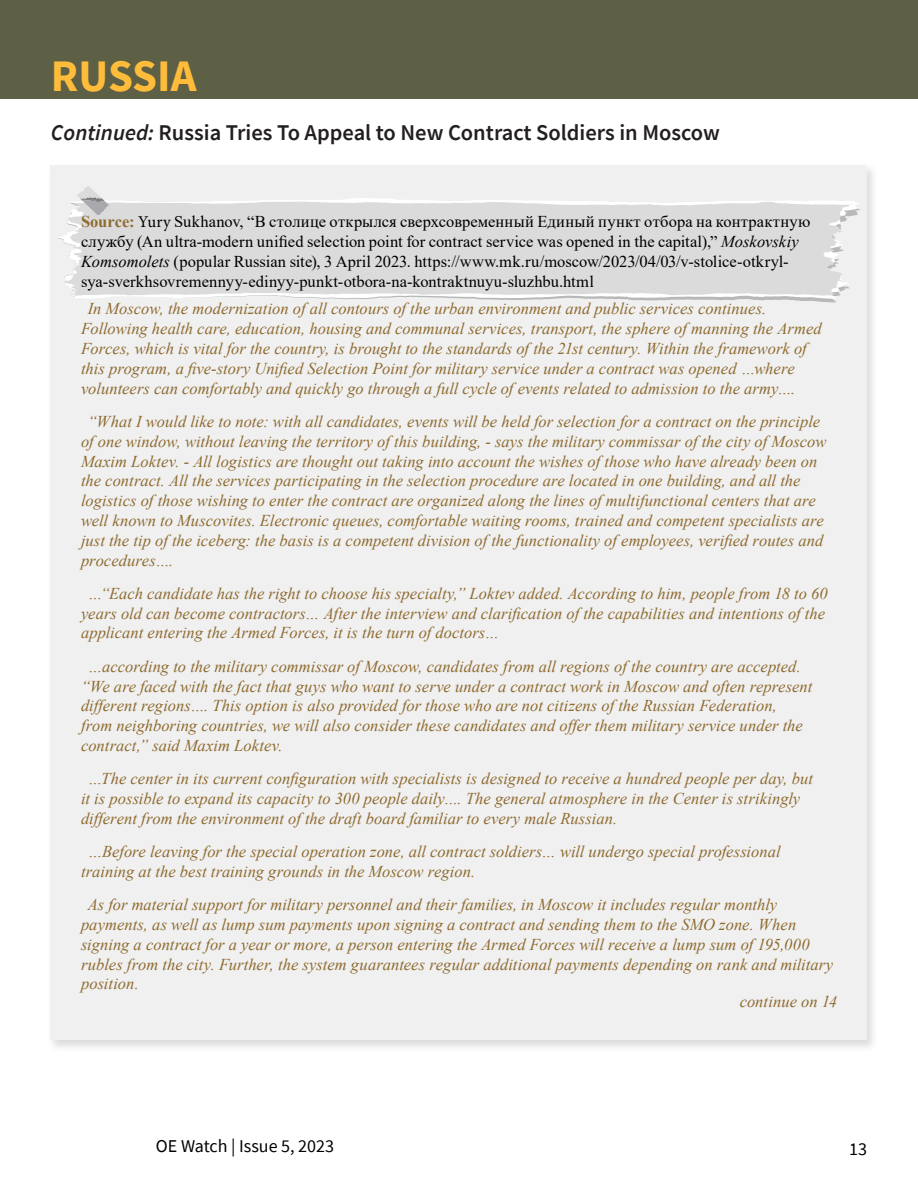
<style>
.page{position:relative;width:918px;height:1188px;background:#fff}
.page>*{position:absolute;margin:0;border:0;box-sizing:border-box;transform-origin:0 0}
.t1{font:700 45px "Source Sans Pro";color:#ffbc3a}
.Continued__Commentar{font:600 22.5px "Source Sans Pro";color:#231f20}
.t2{font:18px "Source Sans Pro";color:#000}
.Source_Article_Copy{font:italic 16.5px/19.8px "Times New Roman";color:#8e6b30}
.t3{font:16.5px/19.8px "Times New Roman";letter-spacing:.005em;color:#000}
.s1{font-style:italic}
.s2{font-weight:700;color:#8e6b30}
.s3{font-family:"Minion Pro"}
</style>
<div class="page">
<div style="left:0;top:0;width:918px;height:99px;background:#5d6045"></div>
<div style="left:48px;top:163px;width:830px;height:890px;background:#a7a8ab;opacity:.75"></div>
<div style="left:51px;top:165px;width:816px;height:875px;background:#f0f0f0"></div>
<svg style="left:478px;top:299px;width:358px;height:3px"></svg>
<svg style="left:58px;top:198px;width:803px;height:101px"></svg>
<svg style="left:63px;top:201px;width:790px;height:95px;background:#ddd"></svg>
<svg style="left:77px;top:186px;width:32px;height:29px"></svg>
<h1 class="t1" style="left:51px;top:46px;width:147px">RUSSIA</h1>
<p class="Continued__Commentar" style="left:51px;top:118px;width:671px"><span class="s1">Continued:</span> Russia Tries To Appeal to New Contract Soldiers in Moscow</p>
<p class="t3" style="left:81px;top:211px;width:731px"><span class="s2">Source:</span> <span class="s3">Yury</span> Sukhanov, “В столице открылся сверхсовременный Единый пункт отбора на контрактную службу (An ultra-modern unified selection point for contract service was opened in the capital),” <span class="s1">Moskovskiy Komsomolets</span> (popular Russian site), 3 April 2023. https://www.mk.ru/moscow/2023/04/03/v-stolice-otkryl&shy;sya-sverkhsovremennyy-edinyy-punkt-otbora-na-kontraktnuyu-sluzhbu.html</p>
<p class="Source_Article_Copy" style="left:81px;top:299px;width:742px;text-indent:7px">In Moscow, the modernization of all contours of the urban environment and public services continues.<br>Following health care, education, housing and communal services, transport, the sphere of manning the Armed Forces, which is vital for the country, is brought to the standards of the 21st century. Within the framework of this program, a five-story Unified Selection Point for military service under a contract was opened …where volunteers can comfortably and quickly go through a full cycle of events related to admission to the army….</p>
<p class="Source_Article_Copy" style="left:81px;top:411px;width:747px;text-indent:7px">“What I would like to note: with all candidates, events will be held for selection for a contract on the principle of one window, without leaving the territory of this building, - says the military commissar of the city of Moscow Maxim Loktev. - All logistics are thought out taking into account the wishes of those who have already been on the contract. All the services participating in the selection procedure are located in one building, and all the logistics of those wishing to enter the contract are organized along the lines of multifunctional centers that are well known to Muscovites. Electronic queues, comfortable waiting rooms, trained and competent specialists are just the tip of the iceberg: the basis is a competent division of the functionality of employees, verified routes and procedures….</p>
<p class="Source_Article_Copy" style="left:81px;top:583px;width:748px;text-indent:7px">…“Each candidate has the right to choose his specialty,” Loktev added. According to him, people from 18 to 60 years old can become contractors… After the interview and clarification of the capabilities and intentions of the applicant entering the Armed Forces, it is the turn of doctors…</p>
<p class="Source_Article_Copy" style="left:81px;top:656px;width:733px;text-indent:7px">…according to the military commissar of Moscow, candidates from all regions of the country are accepted. “We are faced with the fact that guys who want to serve under a contract work in Moscow and often represent different regions…. This option is also provided for those who are not citizens of the Russian Federation, from neighboring countries, we will also consider these candidates and offer them military service under the contract,” said Maxim Loktev.</p>
<p class="Source_Article_Copy" style="left:81px;top:768px;width:734px;text-indent:7px">…The center in its current configuration with specialists is designed to receive a hundred people per day, but it is possible to expand its capacity to 300 people daily…. The general atmosphere in the Center is strikingly different from the environment of the draft board familiar to every male Russian.</p>
<p class="Source_Article_Copy" style="left:81px;top:841px;width:701px;text-indent:7px">…Before leaving for the special operation zone, all contract soldiers… will undergo special professional training at the best training grounds in the Moscow region.</p>
<p class="Source_Article_Copy" style="left:81px;top:894px;width:754px;text-indent:7px">As for material support for military personnel and their families, in Moscow it includes regular monthly payments, as well as lump sum payments upon signing a contract and sending them to the SMO zone. When signing a contract for a year or more, a person entering the Armed Forces will receive a lump sum of 195,000 rubles from the city. Further, the system guarantees regular additional payments depending on rank and military position.</p>
<p class="Source_Article_Copy" style="left:740px;top:991px;width:99px">continue on 14</p>
<p class="t2" style="left:156px;top:1135px;width:180px">OE Watch | Issue 5, 2023</p>
<p class="t2" style="left:849px;top:1138px;width:19px">13</p>
</div>
